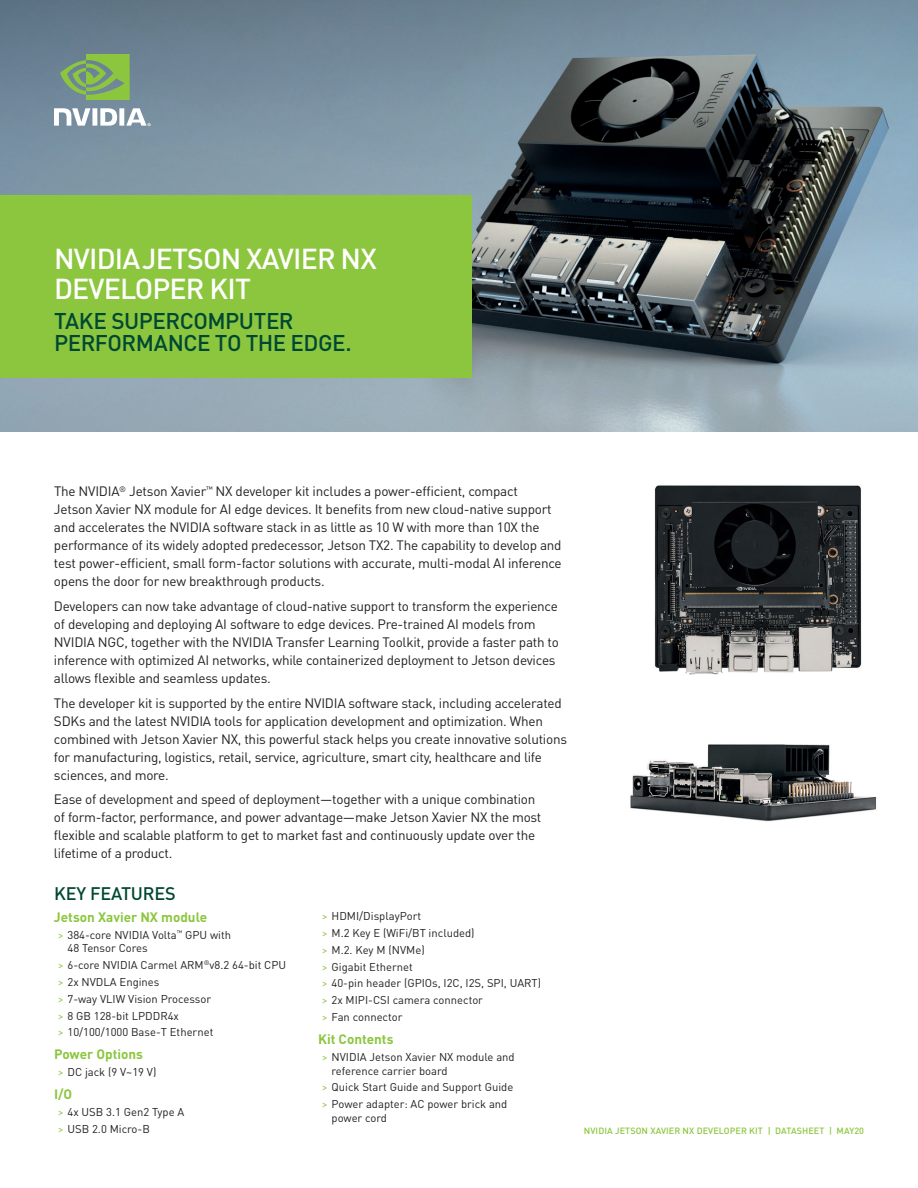
<style>
.page{position:relative;width:918px;height:1188px;background:#fff}
.page>*{position:absolute;margin:0;border:0;box-sizing:border-box;transform-origin:0 0}
.t1{font:500 28.5px/30px "DIN Pro";letter-spacing:-.03em;color:#fff}
.t2{font:500 22.5px/22.5px "DIN Pro";letter-spacing:-.025em;color:#004833}
.t3{font:500 18px "DIN Pro";letter-spacing:-.01em;color:#004833}
.t4{font:13.5px/18px "DIN Pro";letter-spacing:-.015em;color:#231f20}
.t5{font:700 13.5px "DIN Pro";color:#8bc63e}
.t6{font:11.25px/16.8px "DIN Pro";color:#231f20}
.t7{font:500 9px "DIN Pro";letter-spacing:.01em;color:#8bc63e}
.s1{color:#8bc63e}
</style>
<div class="page">
<svg style="left:0;top:0;width:918px;height:432px;background:#6e7f8a"></svg>
<div style="left:0;top:196px;width:472px;height:182px;background:#8bc63e"></div>
<svg style="left:54px;top:108px;width:97px;height:18px"></svg>
<svg style="left:60px;top:54px;width:70px;height:46px;background:#7eaa63"></svg>
<img style="left:630px;top:744px;width:246px;height:78px">
<img style="left:654px;top:485px;width:208px;height:190px">
<h1 class="t1" style="left:54px;top:243px;width:324px">NVIDIA JETSON XAVIER NX<br>DEVELOPER KIT</h1>
<h2 class="t2" style="left:54px;top:308px;width:299px">TAKE SUPERCOMPUTER<br>PERFORMANCE TO THE EDGE.</h2>
<p class="t4" style="left:54px;top:482px;width:509px">The NVIDIA<sup>®</sup> Jetson Xavier<sup>™</sup> NX developer kit includes a power-efficient, compact<br>Jetson Xavier NX module for AI edge devices. It benefits from new cloud-native support and accelerates the NVIDIA software stack in as little as 10 W with more than 10X the performance of its widely adopted predecessor, Jetson TX2. The capability to develop and test power-efficient, small form-factor solutions with accurate, multi-modal AI inference opens the door for new breakthrough products.</p>
<p class="t4" style="left:54px;top:597px;width:506px">Developers can now take advantage of cloud-native support to transform the experience of developing and deploying AI software to edge devices. Pre-trained AI models from NVIDIA NGC, together with the NVIDIA Transfer Learning Toolkit, provide a faster path to inference with optimized AI networks, while containerized deployment to Jetson devices allows flexible and seamless updates.</p>
<p class="t4" style="left:54px;top:693px;width:515px">The developer kit is supported by the entire NVIDIA software stack, including accelerated SDKs and the latest NVIDIA tools for application development and optimization. When combined with Jetson Xavier NX, this powerful stack helps you create innovative solutions for manufacturing, logistics, retail, service, agriculture, smart city, healthcare and life sciences, and more.</p>
<p class="t4" style="left:54px;top:790px;width:489px">Ease of development and speed of deployment—together with a unique combination of form-factor, performance, and power advantage—make Jetson Xavier NX the most flexible and scalable platform to get to market fast and continuously update over the lifetime of a product.</p>
<h3 class="t3" style="left:54px;top:881px;width:123px">KEY FEATURES</h3>
<p class="t5" style="left:54px;top:908px;width:155px">Jetson Xavier NX module</p>
<p class="t6" style="left:67px;top:927px;width:165px;line-height:13.5px;text-indent:-10px"><span class="s1">&gt;</span> 384-core NVIDIA Volta<sup>™</sup> GPU with<br>48 Tensor Cores</p>
<p class="t6" style="left:58px;top:956px;width:230px"><span class="s1">&gt;</span> 6-core NVIDIA Carmel ARM<sup>®</sup>v8.2 64-bit CPU <span class="s1">&gt;</span> 2x NVDLA Engines<br><span class="s1">&gt;</span> 7-way VLIW Vision Processor<br><span class="s1">&gt;</span> 8 GB 128-bit LPDDR4x<br><span class="s1">&gt;</span> 10/100/1000 Base-T Ethernet</p>
<p class="t5" style="left:54px;top:1045px;width:90px">Power Options</p>
<p class="t6" style="left:58px;top:1063px;width:100px"><span class="s1">&gt;</span> DC jack (9 V~19 V)</p>
<p class="t5" style="left:54px;top:1085px;width:20px">I/O</p>
<p class="t6" style="left:58px;top:1103px;width:128px"><span class="s1">&gt;</span> 4x USB 3.1 Gen2 Type A <span class="s1">&gt;</span> USB 2.0 Micro-B</p>
<p class="t6" style="left:322px;top:907px;width:221px"><span class="s1">&gt;</span> HDMI/DisplayPort<br><span class="s1">&gt;</span> M.2 Key E (WiFi/BT included)<br><span class="s1">&gt;</span> M.2. Key M (NVMe)<br><span class="s1">&gt;</span> Gigabit Ethernet<br><span class="s1">&gt;</span> 40-pin header (GPIOs, I2C, I2S, SPI, UART) <span class="s1">&gt;</span> 2x MIPI-CSI camera connector<br><span class="s1">&gt;</span> Fan connector</p>
<p class="t5" style="left:318px;top:1030px;width:77px">Kit Contents</p>
<p class="t6" style="left:332px;top:1050px;width:185px;line-height:13.5px;text-indent:-10px"><span class="s1">&gt;</span> NVIDIA Jetson Xavier NX module and reference carrier board</p>
<p class="t6" style="left:322px;top:1078px;width:193px"><span class="s1">&gt;</span> Quick Start Guide and Support Guide <span class="s1">&gt;</span> Power adapter: AC power brick and</p>
<p class="t6" style="left:332px;top:1109px;width:57px">power cord</p>
<p class="t7" style="left:584px;top:1124px;width:282px">NVIDIA JETSON XAVIER NX DEVELOPER KIT | DATASHEET | MAY20</p>
</div>
